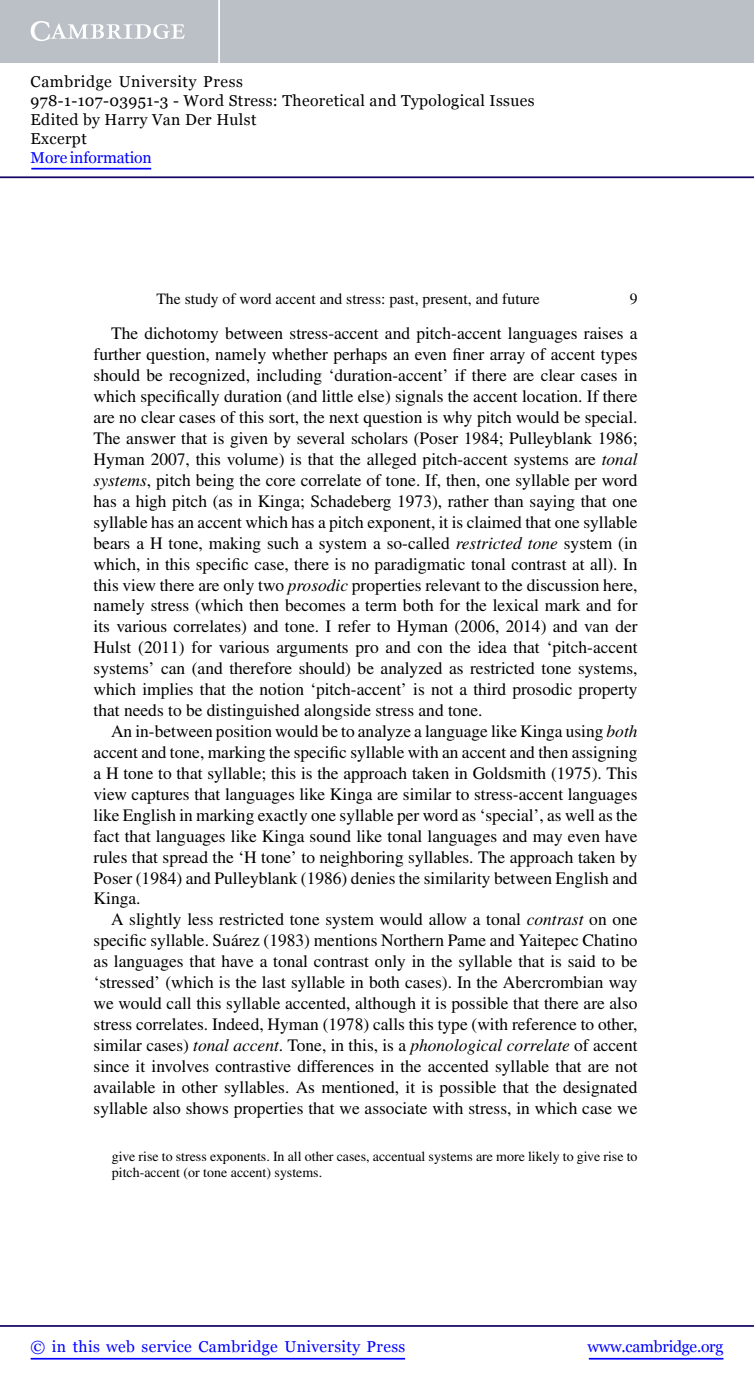
<style>
.page{position:relative;width:754px;height:1385px;background:#fff}
.page>*{position:absolute;margin:0;border:0;box-sizing:border-box;transform-origin:0 0}
.t1{font:17.5px/21px "Times";color:#000;text-align:justify}
.t2{font:15.75px/18.9px "Georgia";letter-spacing:.025em;color:#000}
.t3{font:15.75px "Times";color:#000}
.t4{font:15.75px "Georgia";letter-spacing:.025em;color:#00f}
.t5{font:15.75px "Georgia";letter-spacing:-.015em;color:#00f}
.t6{font:15.75px "Georgia";letter-spacing:-.01em;color:#00f}
.t7{font:14px/15.8px "Times";color:#000}
.s1{font-style:italic}
</style>
<div class="page">
<hr style="left:589px;top:1358px;width:134px;height:1px;background:#00f">
<hr style="left:0;top:1325px;width:754px;height:1px;background:#150666">
<hr style="left:31px;top:1358px;width:374px;height:1px;background:#00f">
<div style="left:0;top:0;width:754px;height:63px;background:#bac0c6"></div>
<svg style="left:31px;top:21px;width:154px;height:20px"></svg>
<hr style="left:218px;top:0;width:2px;height:63px;background:#fff">
<hr style="left:0;top:176px;width:754px;height:2px;background:#150666">
<hr style="left:31px;top:168px;width:120px;height:1px;background:#00f">
<p class="t2" style="left:31px;top:73px;width:505px">Cambridge University Press<br>978-1-107-03951-3 - Word Stress: Theoretical and Typological Issues Edited by Harry Van Der Hulst<br>Excerpt</p>
<p class="t6" style="left:31px;top:148px;width:123px">More information</p>
<p class="t3" style="left:156px;top:293px;width:385px">The study of word accent and stress: past, present, and future</p>
<p class="t3" style="left:630px;top:293px;width:9px">9</p>
<p class="t1" style="left:94px;top:325px;width:546px;text-indent:17px">The dichotomy between stress-accent and pitch-accent languages raises a further question, namely whether perhaps an even finer array of accent types should be recognized, including ‘duration-accent’ if there are clear cases in which specifically duration (and little else) signals the accent location. If there are no clear cases of this sort, the next question is why pitch would be special.<br>The answer that is given by several scholars (Poser 1984; Pulleyblank 1986; Hyman 2007, this volume) is that the alleged pitch-accent systems are <span class="s1">tonal systems</span>, pitch being the core correlate of tone. If, then, one syllable per word has a high pitch (as in Kinga; Schadeberg 1973), rather than saying that one syllable has an accent which has a pitch exponent, it is claimed that one syllable bears a H tone, making such a system a so-called <span class="s1">restricted tone</span> system (in which, in this specific case, there is no paradigmatic tonal contrast at all). In this view there are only two <span class="s1">prosodic</span> properties relevant to the discussion here, namely stress (which then becomes a term both for the lexical mark and for its various correlates) and tone. I refer to Hyman (2006, 2014) and van der Hulst (2011) for various arguments pro and con the idea that ‘pitch-accent systems’ can (and therefore should) be analyzed as restricted tone systems, which implies that the notion ‘pitch-accent’ is not a third prosodic property that needs to be distinguished alongside stress and tone.</p>
<p class="t1" style="left:94px;top:722px;width:545px;text-indent:17px">An in-between position would be to analyze a language like Kinga using <span class="s1">both </span>accent and tone, marking the specific syllable with an accent and then assigning a H tone to that syllable; this is the approach taken in Goldsmith (1975). This view captures that languages like Kinga are similar to stress-accent languages like English in marking exactly one syllable per word as ‘special’, as well as the fact that languages like Kinga sound like tonal languages and may even have rules that spread the ‘H tone’ to neighboring syllables. The approach taken by Poser (1984) and Pulleyblank (1986) denies the similarity between English and Kinga.</p>
<p class="t1" style="left:94px;top:910px;width:545px;text-align:right">A slightly less restricted tone system would allow a tonal <span class="s1">contrast</span> on one specific syllable. Suarez (1983) mentions Northern Pame and Yaitepec Chatino</p>
<p class="t1" style="left:94px;top:931px;width:545px;text-align:left;text-indent:138px">´<br>as languages that have a tonal contrast only in the syllable that is said to be ‘stressed’ (which is the last syllable in both cases). In the Abercrombian way we would call this syllable accented, although it is possible that there are also stress correlates. Indeed, Hyman (1978) calls this type (with reference to other, similar cases) <span class="s1">tonal accent</span>. Tone, in this, is a <span class="s1">phonological correlate</span> of accent since it involves contrastive differences in the accented syllable that are not available in other syllables. As mentioned, it is possible that the designated syllable also shows properties that we associate with stress, in which case we</p>
<p class="t7" style="left:112px;top:1149px;width:527px">give rise to stress exponents. In all other cases, accentual systems are more likely to give rise to pitch-accent (or tone accent) systems.</p>
<p class="t4" style="left:31px;top:1336px;width:376px">© in this web service Cambridge University Press</p>
<p class="t5" style="left:588px;top:1336px;width:137px">www.cambridge.org</p>
</div>
